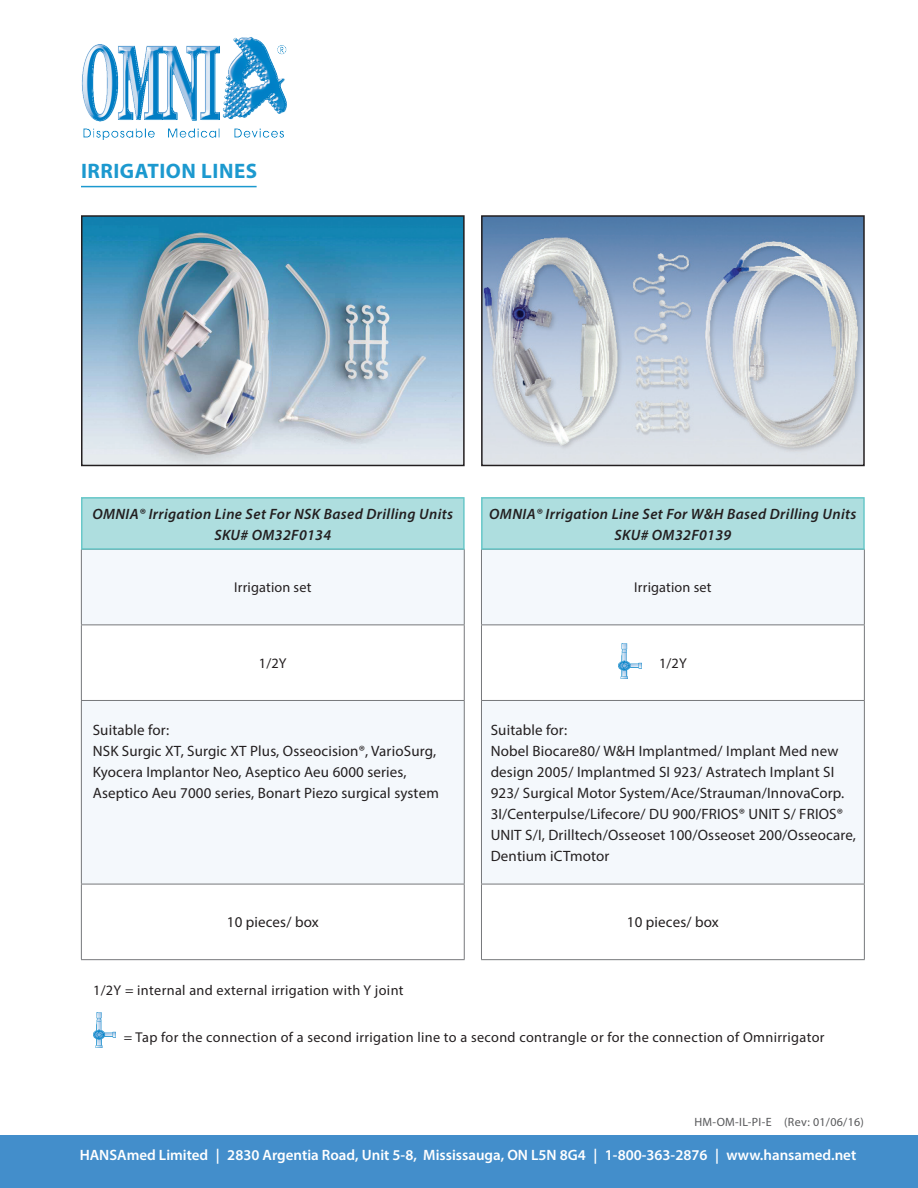
<style>
.page{position:relative;width:918px;height:1188px;background:#fff}
.page>*{position:absolute;margin:0;border:0;box-sizing:border-box;transform-origin:0 0}
.t1{font:700 21px "Myriad Pro";letter-spacing:.025em;color:#1c99cf}
.t2{font:15px/21px "Myriad Pro";letter-spacing:.01em;color:#231f20}
.t3{font:italic 600 15px "Myriad Pro";letter-spacing:.025em;color:#231f20}
.t4{font:600 15px "Myriad Pro";color:#fff}
.t5{font:14.25px "Myriad Pro";letter-spacing:.025em;color:#231f20}
.t6{font:12px "Myriad Pro";letter-spacing:.025em;color:#57585a}
</style>
<div class="page">
<div style="left:0;top:1135px;width:918px;height:53px;background:#438ecb"></div>
<hr style="left:81px;top:186px;width:176px;height:1px;background:#1c99cf">
<img style="left:84px;top:218px;width:378px;height:245px">
<div style="left:81px;top:215px;width:384px;height:251px;border:2px solid #231f20"></div>
<img style="left:484px;top:218px;width:378px;height:245px">
<div style="left:481px;top:215px;width:384px;height:251px;border:2px solid #231f20"></div>
<div style="left:82px;top:550px;width:382px;height:74px;background:#f4f8fc"></div>
<svg style="left:82px;top:625px;width:382px;height:334px;fill:#f4f8fc"></svg>
<hr style="left:81px;top:550px;width:1px;height:74px;background:#76787b">
<hr style="left:464px;top:550px;width:1px;height:74px;background:#76787b">
<hr style="left:81px;top:624px;width:384px;height:1px;background:#76787b">
<hr style="left:81px;top:625px;width:1px;height:75px;background:#76787b">
<hr style="left:464px;top:625px;width:1px;height:75px;background:#76787b">
<hr style="left:81px;top:700px;width:384px;height:1px;background:#76787b">
<hr style="left:81px;top:701px;width:1px;height:183px;background:#76787b">
<hr style="left:464px;top:701px;width:1px;height:183px;background:#76787b">
<hr style="left:81px;top:884px;width:384px;height:1px;background:#76787b">
<hr style="left:81px;top:884px;width:1px;height:75px;background:#76787b">
<hr style="left:464px;top:884px;width:1px;height:75px;background:#76787b">
<hr style="left:81px;top:959px;width:384px;height:1px;background:#76787b">
<div style="left:482px;top:550px;width:382px;height:74px;background:#f4f8fc"></div>
<svg style="left:482px;top:625px;width:382px;height:334px;fill:#f4f8fc"></svg>
<hr style="left:481px;top:550px;width:1px;height:74px;background:#76787b">
<hr style="left:864px;top:550px;width:1px;height:74px;background:#76787b">
<hr style="left:481px;top:624px;width:384px;height:1px;background:#76787b">
<hr style="left:481px;top:625px;width:1px;height:75px;background:#76787b">
<hr style="left:864px;top:625px;width:1px;height:75px;background:#76787b">
<hr style="left:481px;top:700px;width:384px;height:1px;background:#76787b">
<hr style="left:481px;top:701px;width:1px;height:183px;background:#76787b">
<hr style="left:864px;top:701px;width:1px;height:183px;background:#76787b">
<hr style="left:481px;top:884px;width:384px;height:1px;background:#76787b">
<hr style="left:481px;top:884px;width:1px;height:75px;background:#76787b">
<hr style="left:864px;top:884px;width:1px;height:75px;background:#76787b">
<hr style="left:481px;top:959px;width:384px;height:1px;background:#76787b">
<img style="left:93px;top:1012px;width:23px;height:35px">
<div style="left:82px;top:498px;width:382px;height:51px;background:#aededf"></div>
<div style="left:81px;top:497px;width:384px;height:53px;border:2px solid #69c8c9"></div>
<div style="left:482px;top:498px;width:382px;height:51px;background:#aededf"></div>
<div style="left:481px;top:497px;width:384px;height:53px;border:2px solid #69c8c9"></div>
<img style="left:619px;top:643px;width:22px;height:35px">
<img style="left:81px;top:37px;width:206px;height:103px">
<p class="t1" style="left:81px;top:157px;width:178px">IRRIGATION LINES</p>
<p class="t3" style="left:92px;top:504px;width:362px">OMNIA® Irrigation Line Set For NSK Based Drilling Units</p>
<p class="t3" style="left:214px;top:525px;width:118px">SKU# OM32F0134</p>
<p class="t3" style="left:489px;top:504px;width:369px">OMNIA® Irrigation Line Set For W&amp;H Based Drilling Units</p>
<p class="t3" style="left:614px;top:525px;width:118px">SKU# OM32F0139</p>
<p class="t5" style="left:234px;top:579px;width:79px">Irrigation set</p>
<p class="t5" style="left:634px;top:579px;width:79px">Irrigation set</p>
<p class="t5" style="left:259px;top:654px;width:29px">1/2Y</p>
<p class="t5" style="left:659px;top:654px;width:29px">1/2Y</p>
<p class="t2" style="left:93px;top:720px;width:78px">Suitable for:</p>
<p class="t2" style="left:93px;top:741px;width:348px">NSK Surgic XT, Surgic XT Plus, Osseocision®, VarioSurg,<br>Kyocera Implantor Neo, Aseptico Aeu 6000 series,<br>Aseptico Aeu 7000 series, Bonart Piezo surgical system</p>
<p class="t2" style="left:491px;top:719px;width:78px">Suitable for:</p>
<p class="t2" style="left:491px;top:740px;width:367px">Nobel Biocare80/ W&amp;H Implantmed/ Implant Med new design 2005/ Implantmed SI 923/ Astratech Implant SI 923/ Surgical Motor System/Ace/Strauman/InnovaCorp.<br>3I/Centerpulse/Lifecore/ DU 900/FRIOS® UNIT S/ FRIOS® UNIT S/I, Drilltech/Osseoset 100/Osseoset 200/Osseocare, Dentium iCTmotor</p>
<p class="t2" style="left:227px;top:912px;width:93px">10 pieces/ box</p>
<p class="t2" style="left:627px;top:912px;width:93px">10 pieces/ box</p>
<p class="t5" style="left:93px;top:982px;width:312px">1/2Y = internal and external irrigation with Y joint</p>
<p class="t5" style="left:124px;top:1028px;width:702px">= Tap for the connection of a second irrigation line to a second contrangle or for the connection of Omnirrigator</p>
<p class="t6" style="left:694px;top:1115px;width:171px">HM-OM-IL-PI-E (Rev: 01/06/16)</p>
<p class="t4" style="left:80px;top:1146px;width:778px">HANSAmed Limited | 2830 Argentia Road, Unit 5-8, Mississauga, ON L5N 8G4 | 1-800-363-2876 | www.hansamed.net</p>
</div>
